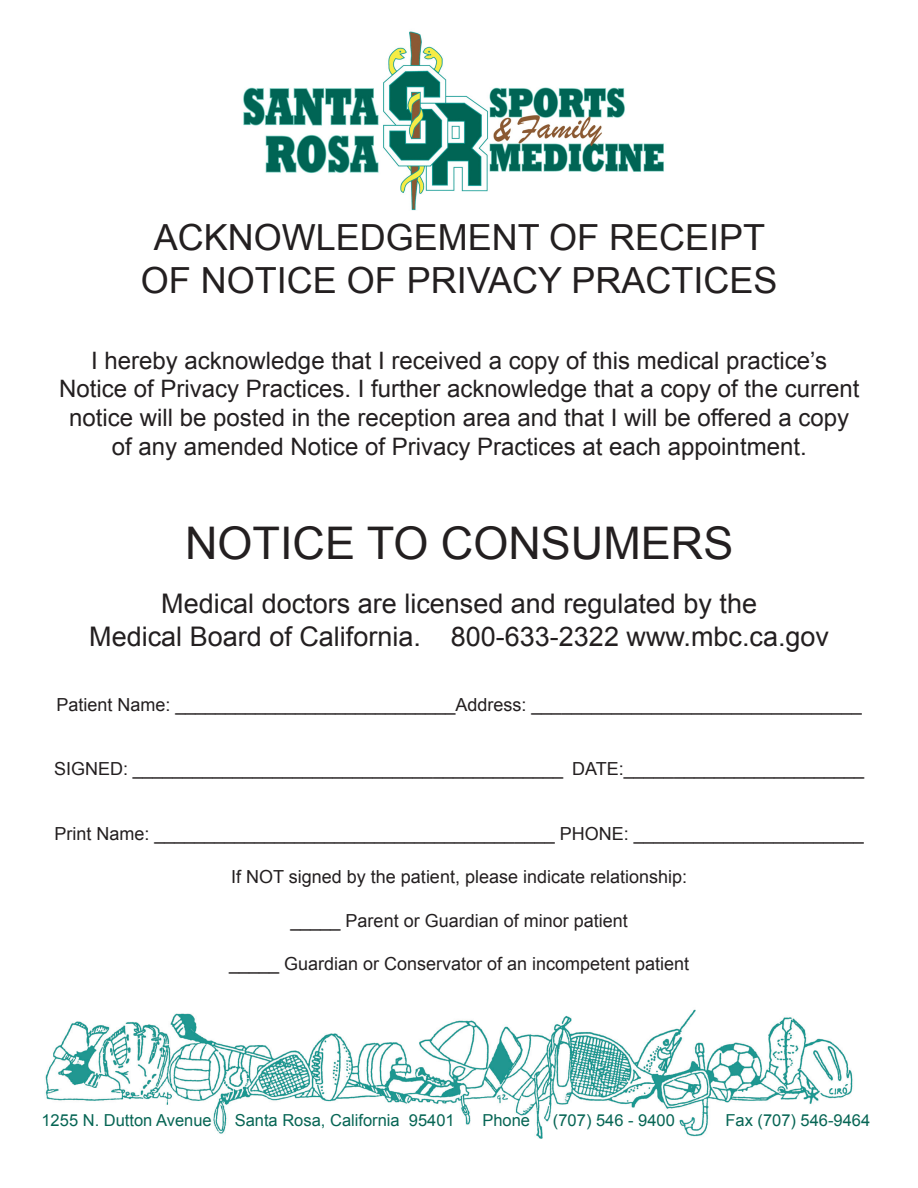
<style>
.page{position:relative;width:918px;height:1188px;background:#fff}
.page>*{position:absolute;margin:0;border:0;box-sizing:border-box;transform-origin:0 0}
.t1{font:45px "Arial";color:#231f20}
.t2{font:36px/43.2px "Arial";color:#231f20;text-align:center}
.t3{font:27px/32.4px "Arial";color:#231f20;text-align:center}
.t4{font:24px/28.8px "Arial";color:#231f20;text-align:center}
.t5{font:18px "Arial";color:#231f20}
.t6{font:16.5px "Arial";color:#066554}
</style>
<div class="page">
<img style="left:45px;top:1009px;width:808px;height:129px">
<img style="left:243px;top:31px;width:421px;height:180px">
<p class="t2" style="left:141px;top:216px;width:638px">ACKNOWLEDGEMENT OF RECEIPT<br>OF NOTICE OF PRIVACY PRACTICES</p>
<p class="t4" style="left:59px;top:346px;width:802px">I hereby acknowledge that I received a copy of this medical practice’s Notice of Privacy Practices. I further acknowledge that a copy of the current notice will be posted in the reception area and that I will be offered a copy of any amended Notice of Privacy Practices at each appointment.</p>
<p class="t1" style="left:185px;top:514px;width:550px">NOTICE TO CONSUMERS</p>
<p class="t3" style="left:89px;top:588px;width:741px">Medical doctors are licensed and regulated by the<br>Medical Board of California. 800-633-2322 www.mbc.ca.gov</p>
<p class="t5" style="left:56px;top:692px;width:807px">Patient Name: ____________________________Address: _________________________________</p>
<p class="t5" style="left:54px;top:757px;width:811px">SIGNED: ___________________________________________ DATE:________________________</p>
<p class="t5" style="left:54px;top:822px;width:811px">Print Name: ________________________________________ PHONE: _______________________</p>
<p class="t5" style="left:231px;top:865px;width:457px">If NOT signed by the patient, please indicate relationship:</p>
<p class="t5" style="left:291px;top:908px;width:339px">_____ Parent or Guardian of minor patient</p>
<p class="t5" style="left:229px;top:952px;width:462px">_____ Guardian or Conservator of an incompetent patient</p>
<p class="t6" style="left:41px;top:1109px;width:172px">1255 N. Dutton Avenue</p>
<p class="t6" style="left:235px;top:1109px;width:222px">Santa Rosa, California 95401</p>
<p class="t6" style="left:482px;top:1109px;width:49px">Phone</p>
<p class="t6" style="left:553px;top:1109px;width:123px">(707) 546 - 9400</p>
<p class="t6" style="left:725px;top:1109px;width:146px">Fax (707) 546-9464</p>
</div>
